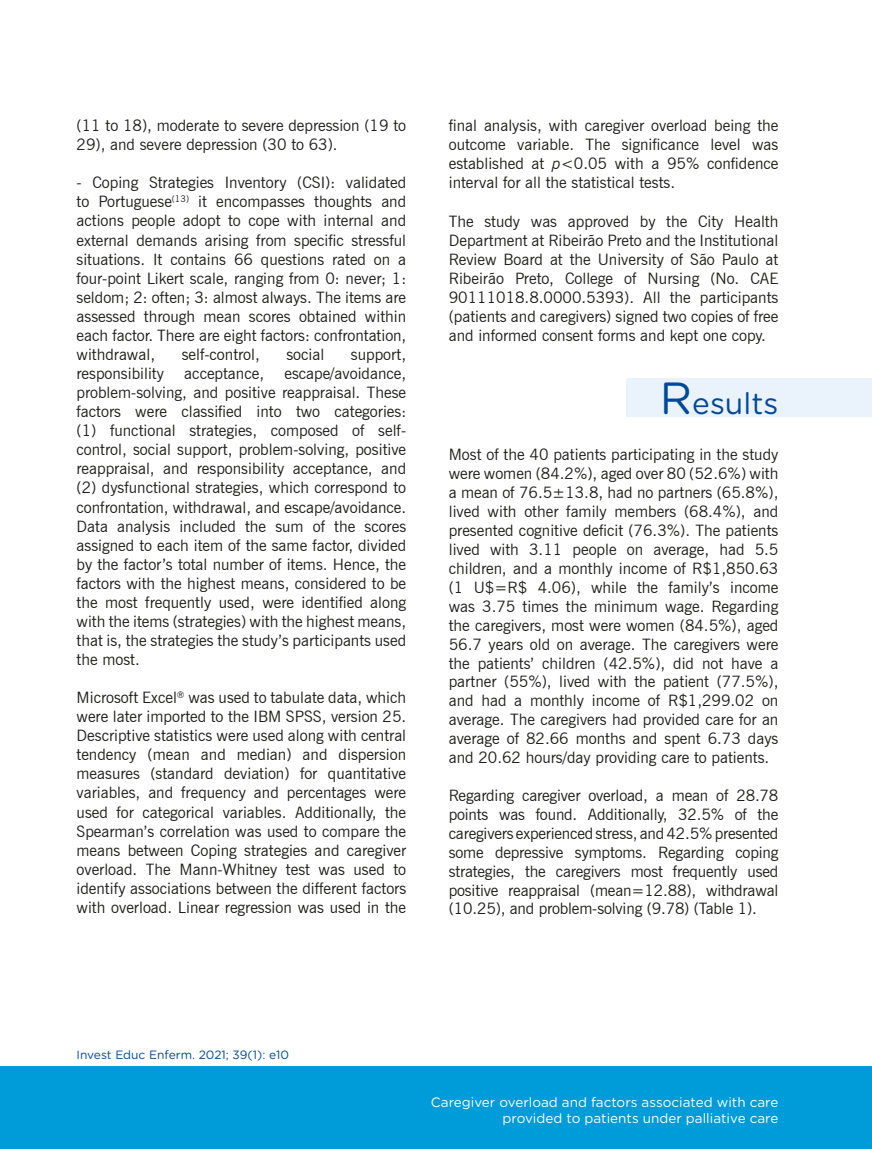
<style>
.page{position:relative;width:872px;height:1149px;background:#fff}
.page>*{position:absolute;margin:0;border:0;box-sizing:border-box;transform-origin:0 0}
.t1{font:30px "Gotham Rounded";color:#00499a}
.t2{font:15.75px/19px "News Gothic BT";color:#1d1d1b;text-align:justify}
.t3{font:13.5px/16.2px "Gotham Rounded";color:#fff;text-align:right}
.t4{font:12px "Gotham Rounded";color:#00499a}
.s1{font-style:italic}
.s2{font-size:45px}
</style>
<div class="page">
<div style="left:0;top:1065px;width:871px;height:83px;background:#009bd9"></div>
<div style="left:627px;top:378px;width:245px;height:38px;background:#eaf3fc"></div>
<p class="t2" style="left:77px;top:116px;width:331px">(11 to 18), moderate to severe depression (19 to<br>29), and severe depression (30 to 63).</p>
<p class="t2" style="left:77px;top:173px;width:331px">- Coping Strategies Inventory (CSI): validated to Portuguese<sup>(13)</sup> it encompasses thoughts and actions people adopt to cope with internal and external demands arising from specific stressful situations. It contains 66 questions rated on a four-point Likert scale, ranging from 0: never; 1: seldom; 2: often; 3: almost always. The items are assessed through mean scores obtained within each factor. There are eight factors: confrontation, withdrawal,</p>
<p class="t2" style="left:182px;top:344px;width:80px">self-control,</p>
<p class="t2" style="left:286px;top:344px;width:39px">social</p>
<p class="t2" style="left:351px;top:344px;width:57px">support,</p>
<p class="t2" style="left:77px;top:364px;width:331px;text-indent:208px">escape/avoidance, problem-solving, and positive reappraisal. These factors were classified into two categories: (1) functional strategies, composed of self&shy;control, social support, problem-solving, positive reappraisal, and responsibility acceptance, and (2) dysfunctional strategies, which correspond to confrontation, withdrawal, and escape/avoidance.<br>Data analysis included the sum of the scores assigned to each item of the same factor, divided by the factor’s total number of items. Hence, the factors with the highest means, considered to be the most frequently used, were identified along with the items (strategies) with the highest means, that is, the strategies the study’s participants used the most.</p>
<p class="t2" style="left:77px;top:687px;width:331px">Microsoft Excel<sup>®</sup> was used to tabulate data, which were later imported to the IBM SPSS, version 25.<br>Descriptive statistics were used along with central tendency (mean and median) and dispersion measures (standard deviation) for quantitative variables, and frequency and percentages were used for categorical variables. Additionally, the Spearman’s correlation was used to compare the means between Coping strategies and caregiver overload. The Mann-Whitney test was used to identify associations between the different factors with overload. Linear regression was used in the</p>
<p class="t2" style="left:77px;top:364px;width:89px">responsibility</p>
<p class="t2" style="left:184px;top:364px;width:81px">acceptance,</p>
<p class="t2" style="left:449px;top:116px;width:331px">final analysis, with caregiver overload being the outcome variable. The significance level was established at <span class="s1">p</span>&lt;0.05 with a 95% confidence interval for all the statistical tests.</p>
<p class="t2" style="left:449px;top:211px;width:331px">The study was approved by the City Health Department at Ribeirão Preto and the Institutional Review Board at the University of São Paulo at Ribeirão Preto, College of Nursing (No. CAE 90111018.8.0000.5393). All the participants (patients and caregivers) signed two copies of free and informed consent forms and kept one copy.</p>
<h1 class="t1" style="left:659px;top:382px;width:120px"><span class="s2">R</span>esults</h1>
<p class="t2" style="left:449px;top:445px;width:331px">Most of the 40 patients participating in the study were women (84.2%), aged over 80 (52.6%) with a mean of 76.5±13.8, had no partners (65.8%), lived with other family members (68.4%), and presented cognitive deficit (76.3%). The patients lived with 3.11 people on average, had 5.5 children, and a monthly income of R$1,850.63 (1 U$=R$ 4.06), while the family’s income was 3.75 times the minimum wage. Regarding the caregivers, most were women (84.5%), aged 56.7 years old on average. The caregivers were the patients’ children (42.5%), did not have a partner (55%), lived with the patient (77.5%), and had a monthly income of R$1,299.02 on average. The caregivers had provided care for an average of 82.66 months and spent 6.73 days and 20.62 hours/day providing care to patients.</p>
<p class="t2" style="left:449px;top:785px;width:331px">Regarding caregiver overload, a mean of 28.78 points was found. Additionally, 32.5% of the caregivers experienced stress, and 42.5% presented some depressive symptoms. Regarding coping strategies, the caregivers most frequently used positive reappraisal (mean=12.88), withdrawal (10.25), and problem-solving (9.78) (Table 1).</p>
<p class="t4" style="left:77px;top:1046px;width:214px">Invest Educ Enferm. 2021; 39(1): e10</p>
<p class="t3" style="left:431px;top:1093px;width:349px">Caregiver overload and factors associated with care provided to patients under palliative care</p>
</div>
